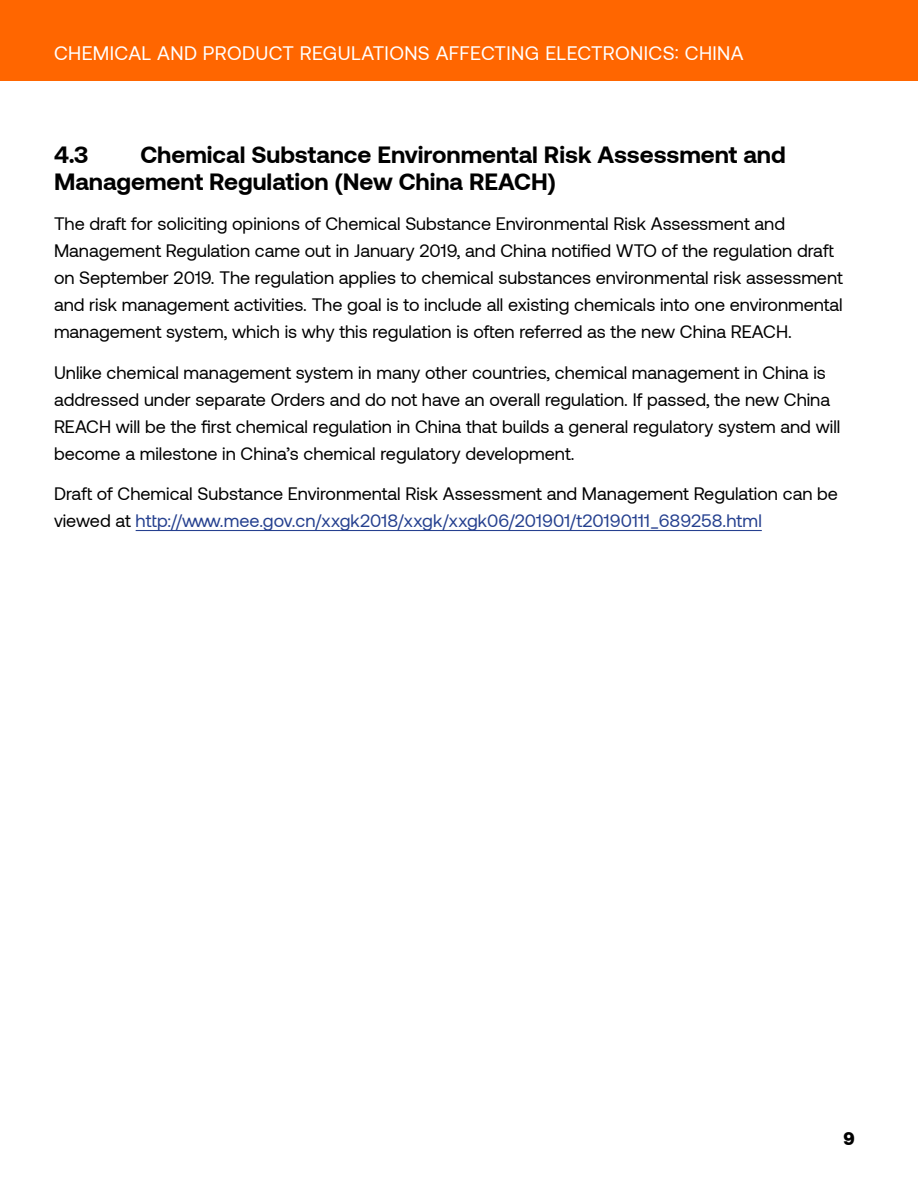
<style>
.page{position:relative;width:918px;height:1188px;background:#fff}
.page>*{position:absolute;margin:0;border:0;box-sizing:border-box;transform-origin:0 0}
.t1{font:700 24px/27px "Aeonik";color:#000}
.t2{font:19.5px "Aeonik";letter-spacing:.02em;color:#fff}
.t3{font:18px/27px "Aeonik";color:#000}
.t4{font:900 18px "Aeonik";color:#000}
.s1{color:#25408f}
</style>
<div class="page">
<div style="left:0;top:0;width:918px;height:81px;background:#f60"></div>
<hr style="left:136px;top:530px;width:626px;height:1px;background:#25408f">
<p class="t2" style="left:54px;top:43px;width:691px">CHEMICAL AND PRODUCT REGULATIONS AFFECTING ELECTRONICS: CHINA</p>
<h1 class="t1" style="left:54px;top:141px;width:733px;text-indent:86px">Chemical Substance Environmental Risk Assessment and<br>Management Regulation (New China REACH)</h1>
<p class="t3" style="left:54px;top:211px;width:790px">The draft for soliciting opinions of Chemical Substance Environmental Risk Assessment and Management Regulation came out in January 2019, and China notified WTO of the regulation draft on September 2019. The regulation applies to chemical substances environmental risk assessment and risk management activities. The goal is to include all existing chemicals into one environmental management system, which is why this regulation is often referred as the new China REACH.</p>
<p class="t3" style="left:54px;top:359px;width:788px">Unlike chemical management system in many other countries, chemical management in China is addressed under separate Orders and do not have an overall regulation. If passed, the new China REACH will be the first chemical regulation in China that builds a general regulatory system and will become a milestone in China’s chemical regulatory development.</p>
<p class="t3" style="left:54px;top:481px;width:786px">Draft of Chemical Substance Environmental Risk Assessment and Management Regulation can be viewed at <span class="s1">http://www.mee.gov.cn/xxgk2018/xxgk/xxgk06/201901/t20190111_689258.html</span></p>
<h1 class="t1" style="left:54px;top:141px;width:36px">4.3</h1>
<p class="t4" style="left:844px;top:1128px;width:13px">9</p>
</div>
